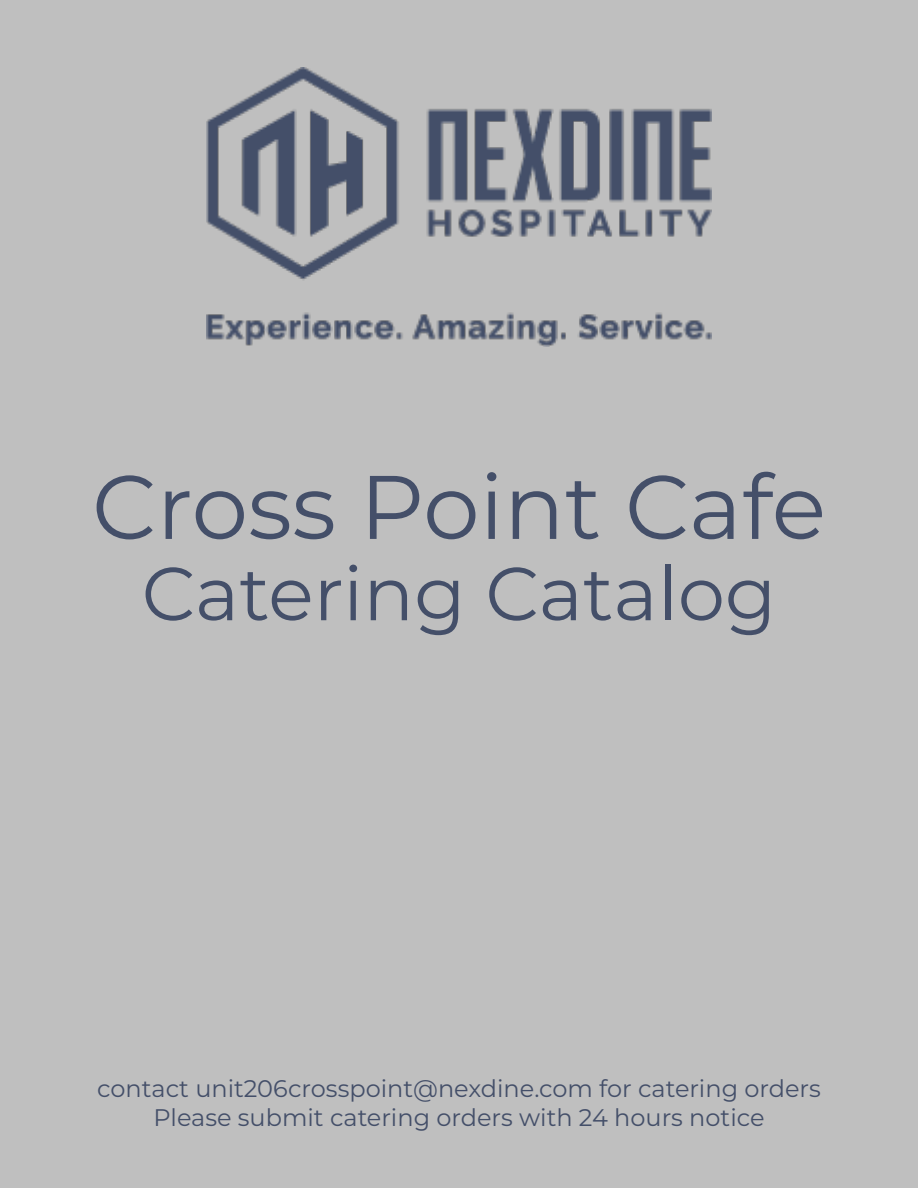
<style>
.page{position:relative;width:918px;height:1188px;background:#bfbfbf}
.page>*{position:absolute;margin:0;border:0;box-sizing:border-box;transform-origin:0 0}
.t1{font:90px "Montserrat";color:#444f69}
.t2{font:75px "Montserrat";color:#444f69}
.t3{font:24px/29.1px "Montserrat";color:#444f69;text-align:center}
</style>
<div class="page">
<img style="left:206px;top:68px;width:506px;height:278px">
<h1 class="t1" style="left:92px;top:445px;width:735px">Cross Point Cafe</h1>
<h2 class="t2" style="left:142px;top:542px;width:636px">Catering Catalog</h2>
<p class="t3" style="left:97px;top:1073px;width:725px">contact unit206crosspoint@nexdine.com for catering orders<br>Please submit catering orders with 24 hours notice</p>
</div>
